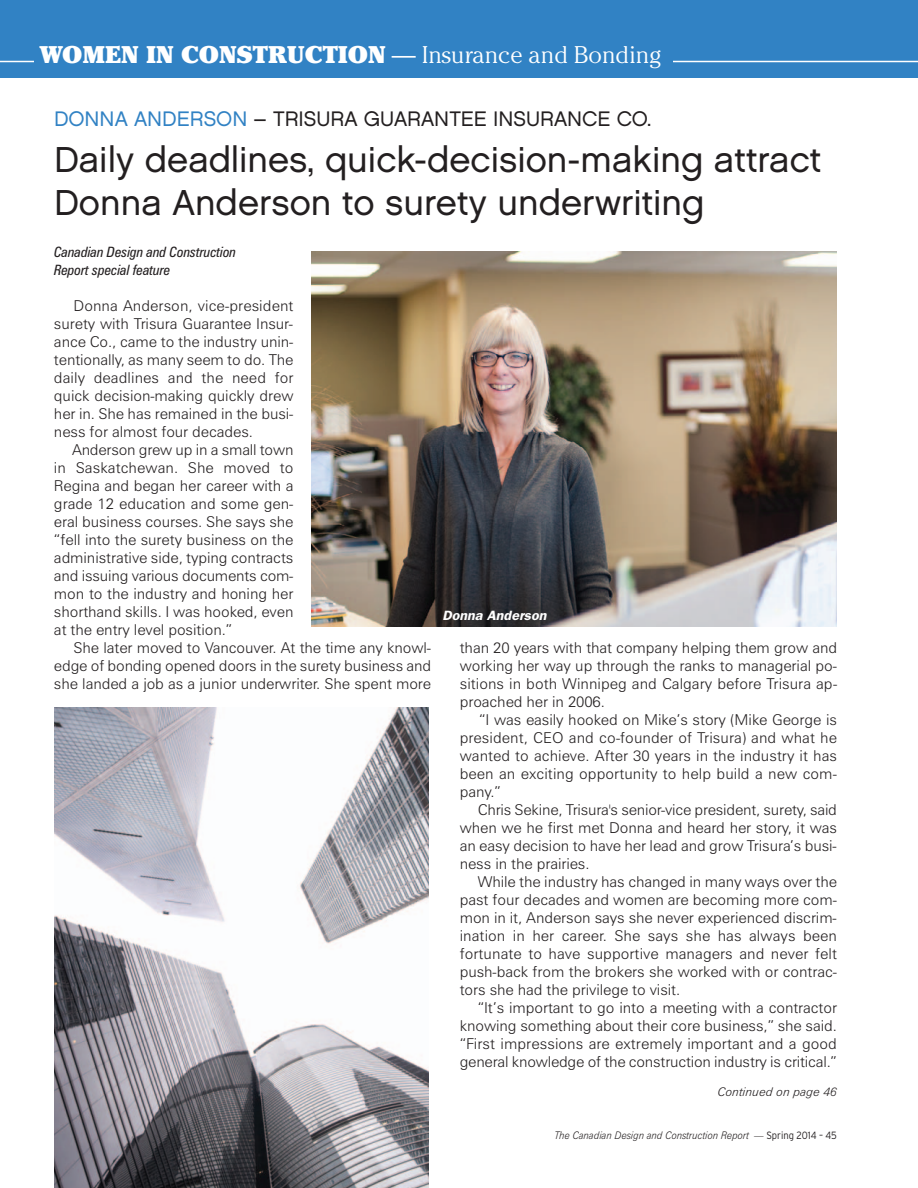
<style>
.page{position:relative;width:918px;height:1188px;background:#fff}
.page>*{position:absolute;margin:0;border:0;box-sizing:border-box;transform-origin:0 0}
.t1{font:36px/43.5px "Chalet London Nineteen Sixty";color:#231f20}
.t2{font:300 24px "Cheltenham";color:#fff}
.t3{font:21px "Chalet London Nineteen Sixty";color:#231f20}
.t4{font:300 15px/18px "Zurich BT";letter-spacing:-.005em;color:#231f20;text-align:justify}
.t5{font:italic condensed 14.25px/18px "Zurich BT";letter-spacing:-.005em;color:#231f20}
.t6{font:italic 600 13.5px "Franklin Gothic";color:#fff;scale:1.05 1}
.t7{font:italic 300 12px "Zurich BT";color:#231f20}
.t8{font:italic 300 10.5px "Zurich BT";color:#231f20;scale:.9 1}
.s1{font-weight:900}
.s2{color:#3182c4}
.s3{font-family:"Interstate";font-style:normal}
</style>
<div class="page">
<div style="left:0;top:0;width:918px;height:78px;background:#3182c4"></div>
<hr style="left:673px;top:61px;width:245px;height:1px;background:#fff">
<hr style="left:0;top:61px;width:34px;height:1px;background:#fff">
<img style="left:311px;top:251px;width:526px;height:376px">
<img style="left:54px;top:708px;width:375px;height:480px">
<h2 class="t2" style="left:39px;top:46px;width:623px"><span class="s1">WOMEN IN CONSTRUCTION</span> — Insurance and Bonding</h2>
<h3 class="t3" style="left:54px;top:111px;width:599px"><span class="s2">DONNA ANDERSON</span> – TRISURA GUARANTEE INSURANCE CO.</h3>
<h1 class="t1" style="left:54px;top:141px;width:769px">Daily deadlines, quick-decision-making attract<br>Donna Anderson to surety underwriting</h1>
<p class="t5" style="left:54px;top:245px;width:184px">Canadian Design and Construction<br>Report special feature</p>
<p class="t4" style="left:54px;top:299px;width:241px;text-indent:20px">Donna Anderson, vice-president surety with Trisura Guarantee Insur&shy;ance Co., came to the industry unin&shy;tentionally, as many seem to do. The daily deadlines and the need for quick decision-making quickly drew her in. She has remained in the busi&shy;ness for almost four decades.</p>
<p class="t4" style="left:54px;top:443px;width:241px;text-indent:18px">Anderson grew up in a small town in Saskatchewan. She moved to Regina and began her career with a grade 12 education and some gen&shy;eral business courses. She says she “fell into the surety business on the administrative side, typing contracts and issuing various documents com&shy;mon to the industry and honing her shorthand skills. I was hooked, even at the entry level position.”</p>
<p class="t4" style="left:54px;top:641px;width:379px;text-indent:20px">She later moved to Vancouver. At the time any knowl&shy;edge of bonding opened doors in the surety business and she landed a job as a junior underwriter. She spent more</p>
<p class="t4" style="left:460px;top:640px;width:379px">than 20 years with that company helping them grow and working her way up through the ranks to managerial po&shy;sitions in both Winnipeg and Calgary before Trisura ap&shy;proached her in 2006.</p>
<p class="t4" style="left:460px;top:712px;width:379px;text-indent:19px">“I was easily hooked on Mike’s story (Mike George is president, CEO and co-founder of Trisura) and what he wanted to achieve. After 30 years in the industry it has been an exciting opportunity to help build a new com&shy;pany.”</p>
<p class="t4" style="left:460px;top:802px;width:379px;text-indent:18px">Chris Sekine, Trisura's senior-vice president, surety, said when we he first met Donna and heard her story, it was an easy decision to have her lead and grow Trisura’s busi&shy;ness in the prairies.</p>
<p class="t4" style="left:460px;top:874px;width:379px;text-indent:18px">While the industry has changed in many ways over the past four decades and women are becoming more com&shy;mon in it, Anderson says she never experienced discrim&shy;ination in her career. She says she has always been fortunate to have supportive managers and never felt push-back from the brokers she worked with or contrac&shy;tors she had the privilege to visit.</p>
<p class="t4" style="left:460px;top:1000px;width:379px;text-indent:18px">“It’s important to go into a meeting with a contractor knowing something about their core business,” she said. “First impressions are extremely important and a good general knowledge of the construction industry is critical.”</p>
<p class="t7" style="left:718px;top:1087px;width:121px">Continued on page 46</p>
<p class="t6" style="left:442px;top:610px;width:103px">Donna Anderson</p>
<p class="t8" style="left:555px;top:1132px;width:315px">The Canadian Design and Construction Report — <span class="s3">Spring 2014 – 45</span></p>
</div>
